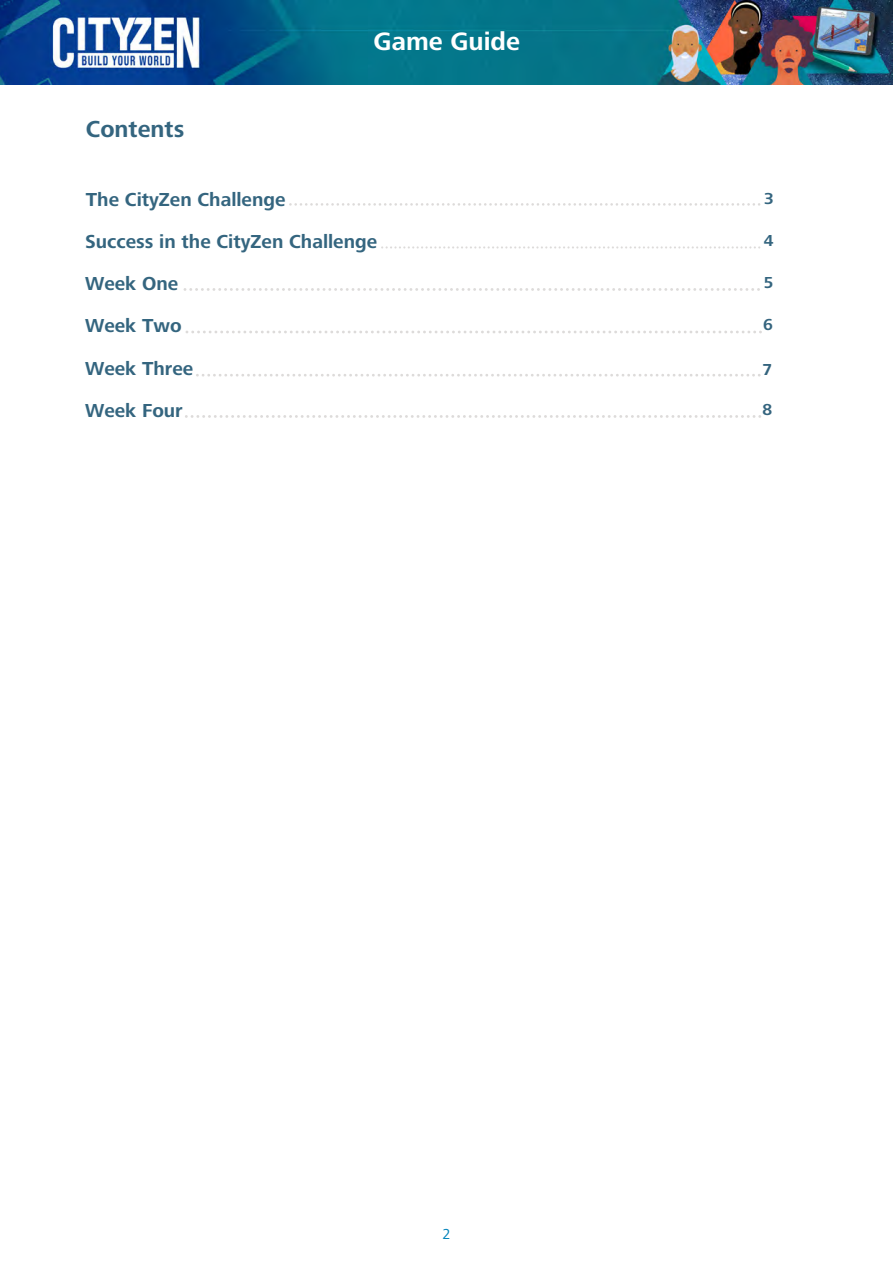
<style>
.page{position:relative;width:893px;height:1263px;background:#fff}
.page>*{position:absolute;margin:0;border:0;box-sizing:border-box;transform-origin:0 0}
.t1{font:700 26.1px "Frutiger Next";color:#fff}
.t2{font:700 24px "Frutiger Next";color:#34657f}
.t3{font:700 19.5px/42.2px "Frutiger Next";color:#34657f}
.t4{font:700 16.5px "Frutiger Next";color:#34657f}
.t5{font:700 16.5px "Frutiger Next";color:#34647e}
.t6{font:15px "Frutiger Next";color:#0082ba}
</style>
<div class="page">
<img style="left:0;top:0;width:893px;height:85px">
<svg style="left:290px;top:203px;width:470px;height:3px"></svg>
<svg style="left:382px;top:246px;width:379px;height:3px"></svg>
<svg style="left:186px;top:415px;width:574px;height:3px"></svg>
<svg style="left:187px;top:331px;width:573px;height:2px"></svg>
<svg style="left:197px;top:374px;width:562px;height:3px"></svg>
<svg style="left:185px;top:288px;width:574px;height:3px"></svg>
<p class="t2" style="left:86px;top:115px;width:100px">Contents</p>
<h1 class="t1" style="left:374px;top:27px;width:148px">Game Guide</h1>
<p class="t3" style="left:85px;top:178px;width:294px">The CityZen Challenge<br>Success in the CityZen Challenge<br>Week One<br>Week Two<br>Week Three<br>Week Four</p>
<p class="t4" style="left:764px;top:189px;width:11px">3</p>
<p class="t4" style="left:764px;top:231px;width:11px">4</p>
<p class="t4" style="left:764px;top:273px;width:11px">5</p>
<p class="t5" style="left:763px;top:315px;width:11px">6</p>
<p class="t5" style="left:763px;top:360px;width:11px">7</p>
<p class="t5" style="left:763px;top:400px;width:11px">8</p>
<p class="t6" style="left:442px;top:1225px;width:10px">2</p>
</div>
